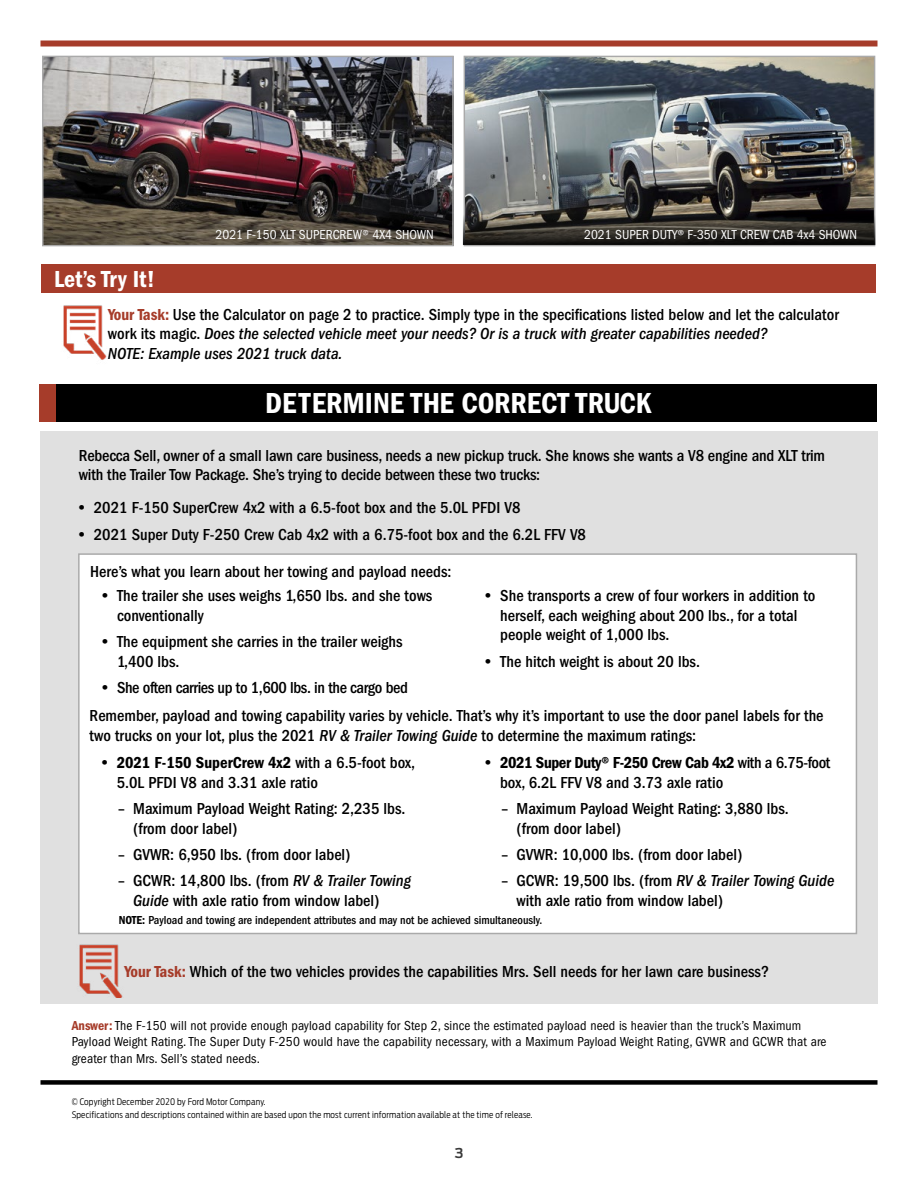
<style>
.page{position:relative;width:918px;height:1188px;background:#fff}
.page>*{position:absolute;margin:0;border:0;box-sizing:border-box;transform-origin:0 0}
.t1{font:30px "ITC Franklin Gothic Std Dm Cd";color:#fff}
.t2{font:24px "ITC Franklin Gothic Std Dm Cd";color:#fff}
.t3{font:500 condensed 16.5px/19.5px "ITC Franklin Gothic Std";color:#000}
.t4{font:16.5px "ITC Franklin Gothic Std Dm Cd";letter-spacing:-.025em;color:#000}
.t5{font:500 condensed 16.5px "ITC Franklin Gothic Std";letter-spacing:-.025em;color:#000}
.t6{font:16.5px "ITC Franklin Gothic Std Dm Cd";color:#000}
.t7{font:condensed 13.5px/16.5px "ITC Franklin Gothic Std";letter-spacing:.01em;color:#000}
.t8{font:condensed 13.5px "ITC Franklin Gothic Std";color:#fff}
.t9{font:600 13.5px "Ford Antenna";color:#393939}
.t10{font:500 condensed 12px "ITC Franklin Gothic Std";color:#000}
.t11{font:300 9px/12.9px "Ford Antenna Cond";letter-spacing:.02em;color:#000}
.s1{font-family:"ITC Franklin Gothic Std Dm Cd";font-weight:400;font-stretch:normal;color:#a63c2a}
.s2{font-style:italic}
.s3{font-family:"Arial";font-weight:700;font-stretch:normal}
.s4{font-family:"Arial";font-weight:700}
.s5{font-family:"ITC Franklin Gothic Std";font-weight:500;font-stretch:condensed}
.s6{font-family:"ITC Franklin Gothic Std Dm Cd";font-weight:400;font-stretch:normal}
.s7{font-family:"ITC Franklin Gothic Std Dm Cd";font-stretch:normal;color:#a63c2a}
</style>
<div class="page">
<div style="left:41px;top:264px;width:834px;height:29px;background:#a63c2a"></div>
<div style="left:40px;top:431px;width:837px;height:572px;background:#e0e0e0"></div>
<div style="left:78px;top:553px;width:779px;height:381px;background:#fff;border:2px solid #aaa"></div>
<img style="left:44px;top:58px;width:408px;height:186px">
<div style="left:42px;top:56px;width:412px;height:190px;border:1px solid #aaa"></div>
<img style="left:63px;top:305px;width:44px;height:55px">
<img style="left:78px;top:932px;width:62px;height:66px">
<img style="left:466px;top:58px;width:407px;height:156px">
<div style="left:464px;top:56px;width:411px;height:190px;border:1px solid #aaa"></div>
<div style="left:40px;top:385px;width:837px;height:37px;background:#000"></div>
<div style="left:40px;top:385px;width:16px;height:37px;background:#a63c2a"></div>
<svg style="left:463px;top:214px;width:412px;height:31px;background:#2e2b26"></svg>
<div style="left:40px;top:41px;width:838px;height:6px;background:#a63c2a"></div>
<div style="left:40px;top:1080px;width:838px;height:5px;background:#000"></div>
<p class="t8" style="left:216px;top:227px;width:220px">2021 F-150 XLT SUPERCREW® 4X4 SHOWN</p>
<p class="t8" style="left:584px;top:227px;width:275px">2021 SUPER DUTY® F-350 XLT CREW CAB 4x4 SHOWN</p>
<h2 class="t2" style="left:54px;top:265px;width:102px">Let’s Try It!</h2>
<p class="t3" style="left:108px;top:305px;width:732px"><span class="s1">Your Task:</span> Use the Calculator on page 2 to practice. Simply type in the specifications listed below and let the calculator work its magic. <span class="s2">Does the selected vehicle meet your needs? Or is a truck with greater capabilities needed?<br>NOTE: Example uses 2021 truck data.</span></p>
<h1 class="t1" style="left:265px;top:386px;width:388px">DETERMINE THE CORRECT TRUCK</h1>
<p class="t3" style="left:79px;top:446px;width:748px">Rebecca Sell, owner of a small lawn care business, needs a new pickup truck. She knows she wants a V8 engine and XLT trim with the Trailer Tow Package. She’s trying to decide between these two trucks:</p>
<p class="t3" style="left:79px;top:498px;width:443px"><span class="s3">•</span> 2021 F-150 SuperCrew 4x2 with a 6.5-foot box and the 5.0L PFDI V8</p>
<p class="t3" style="left:79px;top:525px;width:509px"><span class="s3">•</span> 2021 Super Duty F-250 Crew Cab 4x2 with a 6.75-foot box and the 6.2L FFV V8</p>
<p class="t3" style="left:90px;top:562px;width:363px">Here’s what you learn about her towing and payload needs:</p>
<p class="t3" style="left:117px;top:586px;width:317px;text-indent:-15px"><span class="s3">•</span> The trailer she uses weighs 1,650 lbs. and she tows conventionally</p>
<p class="t3" style="left:117px;top:632px;width:287px;text-indent:-15px"><span class="s3">•</span> The equipment she carries in the trailer weighs<br>1,400 lbs.</p>
<p class="t5" style="left:102px;top:678px;width:307px"><span class="s3">•</span> She often carries up to 1,600 lbs. in the cargo bed</p>
<p class="t3" style="left:500px;top:586px;width:317px;text-indent:-15px"><span class="s3">•</span> She transports a crew of four workers in addition to herself, each weighing about 200 lbs., for a total people weight of 1,000 lbs.</p>
<p class="t3" style="left:485px;top:652px;width:216px"><span class="s3">•</span> The hitch weight is about 20 lbs.</p>
<p class="t3" style="left:90px;top:706px;width:735px">Remember, payload and towing capability varies by vehicle. That’s why it’s important to use the door panel labels for the two trucks on your lot, plus the 2021 <span class="s2">RV &amp; Trailer Towing Guide</span> to determine the maximum ratings:</p>
<p class="t6" style="left:102px;top:753px;width:315px"><span class="s4">•</span> 2021 F-150 SuperCrew 4x2 <span class="s5">with a 6.5-foot box,</span></p>
<p class="t3" style="left:117px;top:773px;width:203px">5.0L PFDI V8 and 3.31 axle ratio</p>
<p class="t3" style="left:133px;top:799px;width:274px;text-indent:-15px">– Maximum Payload Weight Rating: 2,235 lbs. (from door label)</p>
<p class="t3" style="left:118px;top:845px;width:234px">– GVWR: 6,950 lbs. (from door label)</p>
<p class="t3" style="left:133px;top:871px;width:279px;text-indent:-15px">– GCWR: 14,800 lbs. (from <span class="s2">RV &amp; Trailer Towing<br>Guide</span> with axle ratio from window label)</p>
<p class="t4" style="left:485px;top:753px;width:347px"><span class="s4">•</span> 2021 Super Duty® F-250 Crew Cab 4x2 <span class="s5">with a 6.75-foot</span></p>
<p class="t3" style="left:500px;top:773px;width:225px">box, 6.2L FFV V8 and 3.73 axle ratio</p>
<p class="t3" style="left:517px;top:799px;width:274px;text-indent:-15px">– Maximum Payload Weight Rating: 3,880 lbs. (from door label)</p>
<p class="t3" style="left:502px;top:845px;width:242px">– GVWR: 10,000 lbs. (from door label)</p>
<p class="t3" style="left:517px;top:871px;width:319px;text-indent:-15px">– GCWR: 19,500 lbs. (from <span class="s2">RV &amp; Trailer Towing Guide </span>with axle ratio from window label)</p>
<p class="t10" style="left:119px;top:914px;width:425px"><span class="s6">NOTE:</span> Payload and towing are independent attributes and may not be achieved simultaneously.</p>
<p class="t3" style="left:125px;top:962px;width:646px"><span class="s1">Your Task:</span> Which of the two vehicles provides the capabilities Mrs. Sell needs for her lawn care business?</p>
<p class="t7" style="left:72px;top:1017px;width:756px"><span class="s7">Answer:</span> The F-150 will not provide enough payload capability for Step 2, since the estimated payload need is heavier than the truck’s Maximum<br>Payload Weight Rating. The Super Duty F-250 would have the capability necessary, with a Maximum Payload Weight Rating, GVWR and GCWR that are greater than Mrs. Sell’s stated needs.</p>
<p class="t11" style="left:72px;top:1094px;width:463px">© Copyright December 2020 by Ford Motor Company.<br>Specifications and descriptions contained within are based upon the most current information available at the time of release.</p>
<p class="t9" style="left:455px;top:1141px;width:10px">3</p>
</div>
